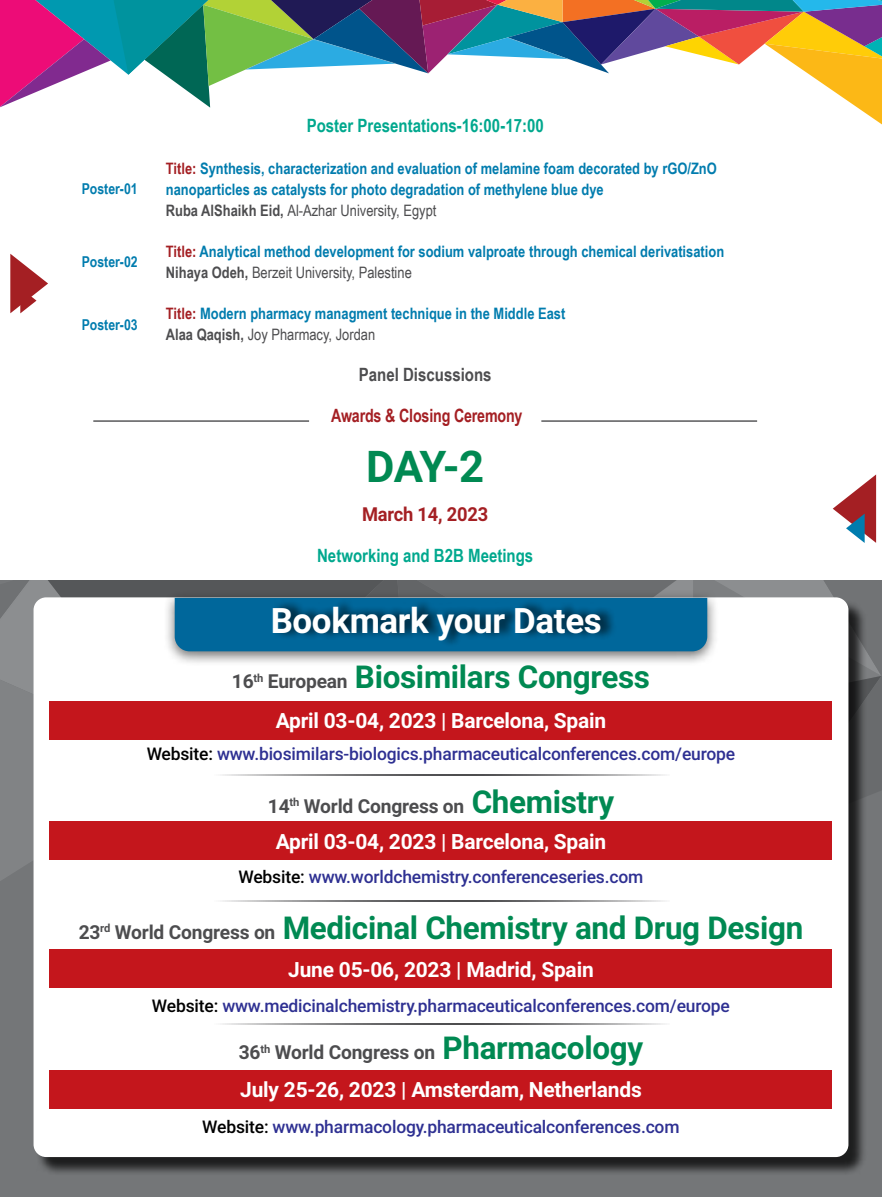
<style>
.page{position:relative;width:882px;height:1197px;background:#fff}
.page>*{position:absolute;margin:0;border:0;box-sizing:border-box;transform-origin:0 0}
.t1{font:700 43.75px "Roboto";color:#008952}
.t2{font:700 35px "Roboto";letter-spacing:-.01em;color:#fff}
.t3{font:700 31.5px "Roboto";letter-spacing:-.01em;color:#008952}
.t4{font:700 21px "Roboto";letter-spacing:-.01em;color:#fff}
.t5{font:700 19.25px "Roboto";letter-spacing:-.01em;color:#4d4d4f}
.t6{font:700 19.25px "Roboto";letter-spacing:-.01em;color:#a41f23;scale:.95 1}
.t7{font:700 18.38px "Arial Narrow";color:#00a88e}
.t8{font:700 18.38px "Arial Narrow";letter-spacing:-.01em;color:#a41f23;scale:.95 1}
.t9{font:700 18.38px "Arial Narrow";color:#4d4d4f}
.t10{font:500 17.5px "Roboto";letter-spacing:-.01em;color:#2e3092}
.t11{font:700 15.75px/21.2px "Arial Narrow";color:#007cae}
.t12{font:700 15.05px "Arial Narrow";color:#007cae}
.s1{color:#a41f23}
.s2{color:#4d4d4f}
.s3{font-weight:400;color:#4d4d4f}
.s4{font-size:19.25px;color:#4d4d4f}
.s5{color:#000}
.s6{font-size:31.5px;color:#008952}
</style>
<div class="page">
<svg style="left:0;top:0;width:882px;height:125px"></svg>
<svg style="left:833px;top:474px;width:43px;height:69px"></svg>
<svg style="left:10px;top:254px;width:38px;height:59px"></svg>
<div style="left:0;top:580px;width:882px;height:617px;background:#747678"></div>
<svg style="left:0;top:860px;width:34px;height:36px"></svg>
<div style="left:36px;top:600px;width:832px;height:576px;background:#000;opacity:.75"></div>
<div style="left:34px;top:597px;width:814px;height:560px;background:#fff;border-radius:13px"></div>
<svg style="left:0;top:580px;width:882px;height:280px"></svg>
<div style="left:274px;top:599px;width:343px;height:49px;background:#000;opacity:.75"></div>
<div style="left:50px;top:701px;width:782px;height:39px;background:#c4161c"></div>
<div style="left:50px;top:821px;width:782px;height:39px;background:#c4161c"></div>
<div style="left:50px;top:949px;width:782px;height:39px;background:#c4161c"></div>
<hr style="left:212px;top:774px;width:458px;height:2px;background:#4d4d4f">
<hr style="left:212px;top:900px;width:458px;height:2px;background:#4d4d4f">
<div style="left:50px;top:1070px;width:782px;height:39px;background:#c4161c"></div>
<hr style="left:212px;top:1023px;width:458px;height:2px;background:#4d4d4f">
<hr style="left:93px;top:420px;width:216px;height:2px;background:#4d4d4f">
<hr style="left:541px;top:420px;width:216px;height:2px;background:#4d4d4f">
<p class="t12" style="left:82px;top:178px;width:58px">Poster-01</p>
<p class="t7" style="left:307px;top:112px;width:239px">Poster Presentations-16:00-17:00</p>
<p class="t11" style="left:166px;top:157px;width:553px"><span class="s1">Title:</span> Synthesis, characterization and evaluation of melamine foam decorated by rGO/ZnO nanoparticles as catalysts for photo degradation of methylene blue dye<br><span class="s2">Ruba AlShaikh Eid,</span> <span class="s3">Al-Azhar University, Egypt</span></p>
<p class="t12" style="left:82px;top:251px;width:58px">Poster-02</p>
<p class="t11" style="left:166px;top:240px;width:560px"><span class="s1">Title:</span> Analytical method development for sodium valproate through chemical derivatisation<br><span class="s2">Nihaya Odeh,</span> <span class="s3">Berzeit University, Palestine</span></p>
<p class="t12" style="left:82px;top:313px;width:58px">Poster-03</p>
<p class="t11" style="left:166px;top:303px;width:401px"><span class="s1">Title:</span> Modern pharmacy managment technique in the Middle East<br><span class="s2">Alaa Qaqish,</span> <span class="s3">Joy Pharmacy, Jordan</span></p>
<p class="t9" style="left:359px;top:361px;width:134px">Panel Discussions</p>
<p class="t8" style="left:331px;top:401px;width:203px">Awards &amp; Closing Ceremony</p>
<h1 class="t1" style="left:366px;top:436px;width:120px">DAY-2</h1>
<p class="t6" style="left:362px;top:501px;width:134px">March 14, 2023</p>
<p class="t7" style="left:317px;top:542px;width:218px">Networking and B2B Meetings</p>
<h2 class="t2" style="left:271px;top:596px;width:333px">Bookmark your Dates</h2>
<h3 class="t3" style="left:232px;top:655px;width:420px"><span class="s4">16</span><sup>th</sup> <span class="s4">European</span> Biosimilars Congress</h3>
<h3 class="t4" style="left:276px;top:706px;width:332px">April 03-04, 2023 | Barcelona, Spain</h3>
<p class="t10" style="left:147px;top:742px;width:590px"><span class="s5">Website:</span> www.biosimilars-biologics.pharmaceuticalconferences.com/europe</p>
<p class="t5" style="left:268px;top:792px;width:348px">14<sup>th</sup> World Congress on <span class="s6">Chemistry</span></p>
<h3 class="t4" style="left:276px;top:827px;width:332px">April 03-04, 2023 | Barcelona, Spain</h3>
<p class="t10" style="left:239px;top:864px;width:406px"><span class="s5">Website:</span> www.worldchemistry.conferenceseries.com</p>
<h3 class="t3" style="left:79px;top:905px;width:726px"><span class="s4">23</span><sup>rd</sup> <span class="s4">World Congress on</span> Medicinal Chemistry and Drug Design</h3>
<h3 class="t4" style="left:288px;top:954px;width:307px">June 05-06, 2023 | Madrid, Spain</h3>
<p class="t10" style="left:152px;top:994px;width:579px"><span class="s5">Website:</span> www.medicinalchemistry.pharmaceuticalconferences.com/europe</p>
<p class="t5" style="left:239px;top:1039px;width:406px">36<sup>th</sup> World Congress on <span class="s6">Pharmacology</span></p>
<h3 class="t4" style="left:240px;top:1075px;width:403px">July 25-26, 2023 | Amsterdam, Netherlands</h3>
<p class="t10" style="left:202px;top:1115px;width:479px"><span class="s5">Website:</span> www.pharmacology.pharmaceuticalconferences.com</p>
</div>
